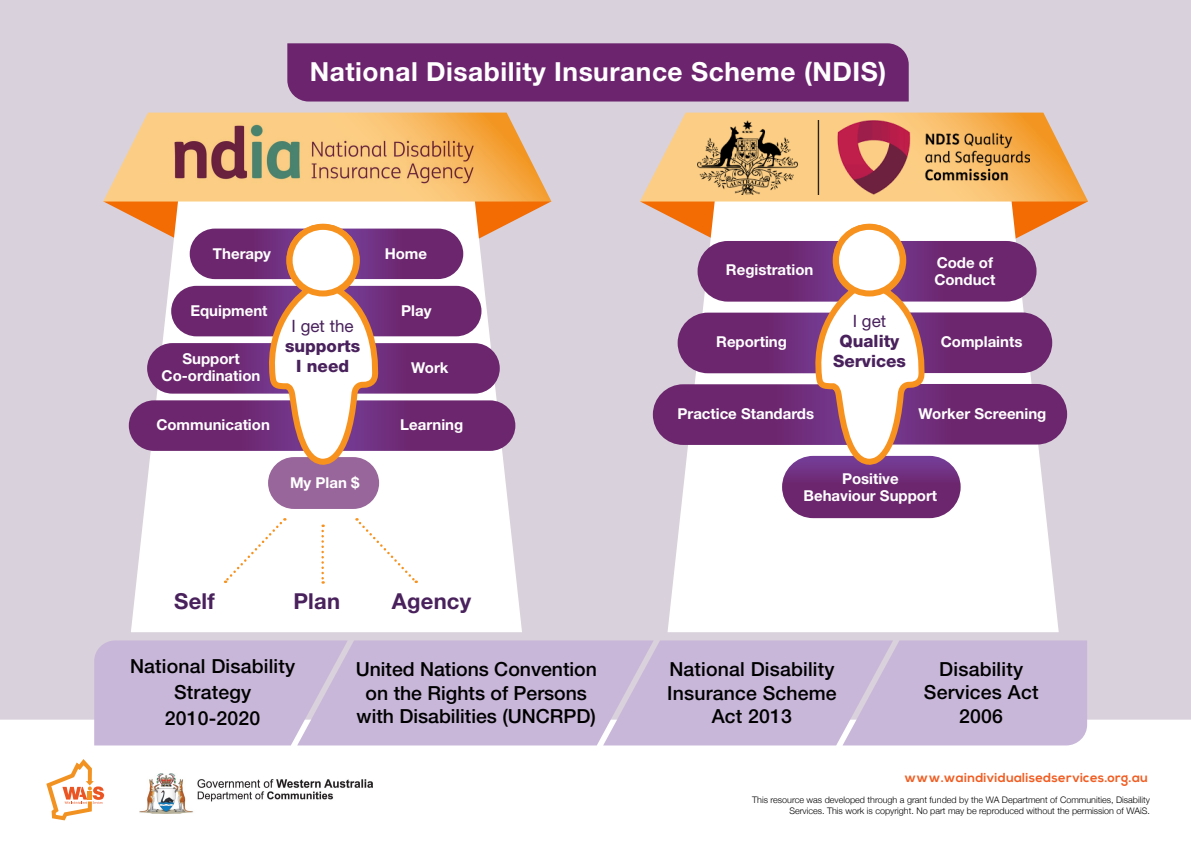
<style>
.page{position:relative;width:1191px;height:842px;background:#fff}
.page>*{position:absolute;margin:0;border:0;box-sizing:border-box;transform-origin:0 0}
.Heading_heavy_26{font:700 26.3px "Helvetica Neue LT Std";letter-spacing:.02em;color:#fff}
.Heading_heavy_26-2{font:700 22px "Helvetica Neue LT Std";letter-spacing:.01em;color:#49215c}
.Medium_25{font:500 19.4px/23.3px "Helvetica Neue LT Std";letter-spacing:.01em;color:#000;text-align:center}
.Medium_23{font:800 17px/20px "Helvetica Neue LT Std";color:#49215c;text-align:center}
.Heading_heavy_26-3{font:700 15px/17px "Helvetica Neue LT Std";color:#fff;text-align:center}
.t1{font:700 13px "Nexa";letter-spacing:.02em;color:#f15d22}
.URL{font:300 9px/10.8px "Helvetica Neue";color:#000;text-align:right}
.s1{font-weight:400}
</style>
<div class="page">
<div style="left:0;top:0;width:1191px;height:720px;background:#d9d1db"></div>
<svg style="left:667px;top:468px;width:391px;height:164px"></svg>
<svg style="left:131px;top:468px;width:391px;height:164px"></svg>
<svg style="left:46px;top:759px;width:59px;height:61px"></svg>
<img style="left:140px;top:773px;width:232px;height:41px">
<div style="left:94px;top:640px;width:993px;height:105px;background:#c8b7d9"></div>
<div style="left:287px;top:43px;width:621px;height:59px;background:#6c246e"></div>
<svg style="left:223px;top:518px;width:62px;height:65px"></svg>
<svg style="left:356px;top:518px;width:61px;height:65px"></svg>
<svg style="left:321px;top:524px;width:3px;height:60px"></svg>
<div style="left:268px;top:457px;width:111px;height:52px;background:#98669a;border-radius:26px"></div>
<svg style="left:103px;top:113px;width:448px;height:355px"></svg>
<div style="left:290px;top:227px;width:66px;height:66px;background:#fff;border-radius:50%"></div>
<div style="left:287px;top:224px;width:72px;height:72px;border:6px solid #f7921e;border-radius:50%"></div>
<svg style="left:782px;top:456px;width:178px;height:62px;background:#6d2972"></svg>
<svg style="left:640px;top:113px;width:448px;height:355px"></svg>
<div style="left:836px;top:227px;width:66px;height:66px;background:#fff;border-radius:50%"></div>
<div style="left:833px;top:224px;width:72px;height:72px;border:6px solid #f7921e;border-radius:50%"></div>
<p class="Heading_heavy_26" style="left:310px;top:55px;width:578px">National Disability Insurance Scheme (NDIS)</p>
<p class="Heading_heavy_26-3" style="left:213px;top:245px;width:60px">Therapy</p>
<p class="Heading_heavy_26-3" style="left:385px;top:245px;width:44px">Home</p>
<p class="Heading_heavy_26-3" style="left:726px;top:261px;width:89px">Registration</p>
<p class="Heading_heavy_26-3" style="left:934px;top:254px;width:63px;text-align:left">Code of<br>Conduct</p>
<p class="Heading_heavy_26-3" style="left:190px;top:301px;width:79px">Equipment</p>
<p class="Heading_heavy_26-3" style="left:401px;top:301px;width:32px">Play</p>
<p class="Medium_23" style="left:285px;top:316px;width:77px"><span class="s1">I get the </span>supports<br>I need</p>
<p class="Heading_heavy_26-3" style="left:162px;top:349px;width:100px">Support<br>Co-ordination</p>
<p class="Heading_heavy_26-3" style="left:411px;top:359px;width:39px">Work</p>
<p class="Heading_heavy_26-3" style="left:156px;top:416px;width:115px">Communication</p>
<p class="Heading_heavy_26-3" style="left:290px;top:473px;width:71px">My Plan $</p>
<p class="Heading_heavy_26-3" style="left:400px;top:416px;width:65px">Learning</p>
<p class="Heading_heavy_26-2" style="left:174px;top:587px;width:42px">Self</p>
<p class="Heading_heavy_26-2" style="left:293px;top:587px;width:48px">Plan</p>
<p class="Heading_heavy_26-2" style="left:392px;top:587px;width:81px">Agency</p>
<p class="Medium_23" style="left:833px;top:311px;width:75px"><span class="s1">I get<br></span>Quality<br>Services</p>
<p class="Heading_heavy_26-3" style="left:716px;top:333px;width:72px">Reporting</p>
<p class="Heading_heavy_26-3" style="left:940px;top:332px;width:83px">Complaints</p>
<p class="Heading_heavy_26-3" style="left:677px;top:405px;width:138px">Practice Standards</p>
<p class="Heading_heavy_26-3" style="left:918px;top:405px;width:129px">Worker Screening</p>
<p class="Heading_heavy_26-3" style="left:803px;top:470px;width:135px">Positive<br>Behaviour Support</p>
<p class="Medium_25" style="left:130px;top:652px;width:167px;line-height:26.2px">National Disability<br>Strategy<br>2010-2020</p>
<p class="Medium_25" style="left:667px;top:658px;width:171px">National Disability<br>Insurance Scheme<br>Act 2013</p>
<p class="Medium_25" style="left:356px;top:658px;width:243px">United Nations Convention on the Rights of Persons with Disabilities (UNCRPD)</p>
<p class="Medium_25" style="left:924px;top:657px;width:116px">Disability<br>Services Act<br>2006</p>
<p class="t1" style="left:904px;top:770px;width:245px">www.waindividualisedservices.org.au</p>
<p class="URL" style="left:752px;top:794px;width:399px">This resource was developed through a grant funded by the WA Department of Communities, Disability<br>Services. This work is copyright. No part may be reproduced without the permission of WAiS.</p>
</div>
